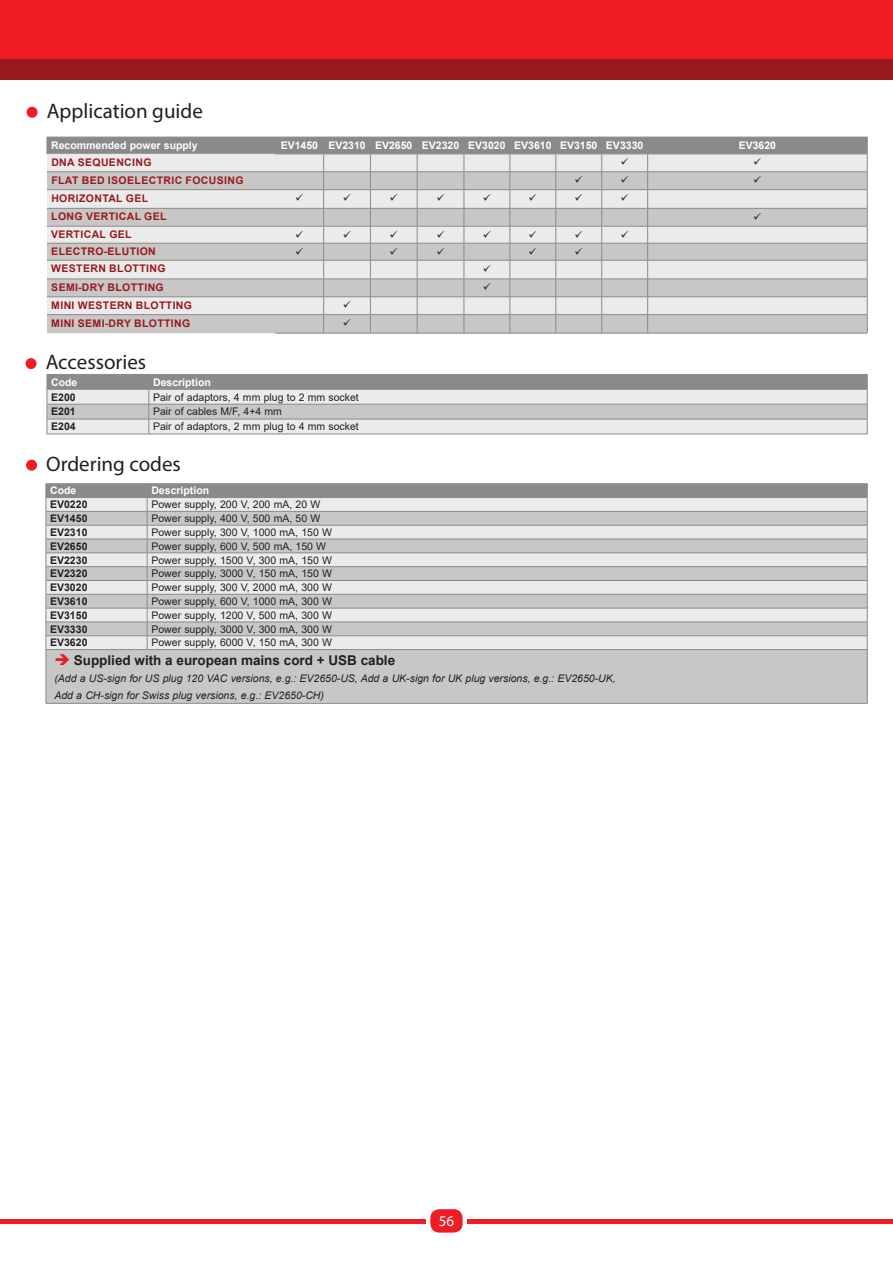
<style>
.page{position:relative;width:893px;height:1263px;background:#fff}
.page>*{position:absolute;margin:0;border:0;box-sizing:border-box;transform-origin:0 0}
.t1{font:21px "Myriad Pro";color:#231f20}
.t2{font:15px "Myriad Pro";color:#fff}
.t3{font:700 13.5px "Arial";color:#231f20}
.t4{font:10.5px "Arial";color:#231f20}
.t5{font:700 10.5px "Arial";letter-spacing:.035em;color:#981a1e}
.t6{font:italic 10.5px/16.8px "Arial";color:#231f20}
.t7{font:700 10.5px "Arial";color:#fff}
.t8{font:700 10.5px "Arial";color:#231f20}
.s1{color:#e61e24}
</style>
<div class="page">
<div style="left:0;top:0;width:893px;height:59px;background:#ee1d23"></div>
<div style="left:0;top:59px;width:893px;height:20px;background:#981a1e"></div>
<hr style="left:0;top:1219px;width:893px;height:4px;background:#ee1d23">
<div style="left:426px;top:1204px;width:41px;height:33px;background:#fff"></div>
<div style="left:430px;top:1209px;width:33px;height:23px;background:#ee1d23;border-radius:9px"></div>
<div style="left:26px;top:460px;width:11px;height:11px;background:#ee1d23;border-radius:50%"></div>
<div style="left:26px;top:358px;width:11px;height:11px;background:#ee1d23;border-radius:50%"></div>
<svg style="left:47px;top:374px;width:821px;height:60px;background:#c5c4c5"></svg>
<hr style="left:47px;top:434px;width:102px;height:1px;background:#8c898a">
<hr style="left:149px;top:434px;width:718px;height:1px;background:#8c898a">
<div style="left:46px;top:650px;width:821px;height:53px;background:#c8c7c6"></div>
<hr style="left:46px;top:483px;width:101px;height:1px;background:#8c898a">
<hr style="left:147px;top:483px;width:720px;height:1px;background:#8c898a">
<svg style="left:46px;top:484px;width:822px;height:165px;background:#cfcece"></svg>
<hr style="left:46px;top:649px;width:101px;height:1px;background:#8c898a">
<hr style="left:46px;top:650px;width:1px;height:53px;background:#8c898a">
<hr style="left:147px;top:649px;width:720px;height:1px;background:#8c898a">
<hr style="left:867px;top:650px;width:1px;height:53px;background:#8c898a">
<hr style="left:46px;top:703px;width:101px;height:1px;background:#8c898a">
<hr style="left:147px;top:703px;width:720px;height:1px;background:#8c898a">
<div style="left:27px;top:107px;width:11px;height:11px;background:#ee1d23;border-radius:50%"></div>
<hr style="left:275px;top:333px;width:49px;height:1px;background:#8c898a">
<hr style="left:324px;top:333px;width:46px;height:1px;background:#8c898a">
<hr style="left:370px;top:333px;width:47px;height:1px;background:#8c898a">
<hr style="left:417px;top:333px;width:47px;height:1px;background:#8c898a">
<hr style="left:464px;top:333px;width:46px;height:1px;background:#8c898a">
<hr style="left:510px;top:333px;width:46px;height:1px;background:#8c898a">
<hr style="left:556px;top:333px;width:46px;height:1px;background:#8c898a">
<hr style="left:602px;top:333px;width:46px;height:1px;background:#8c898a">
<hr style="left:648px;top:333px;width:219px;height:1px;background:#8c898a">
<svg style="left:47px;top:137px;width:821px;height:196px;background:#cecdcd"></svg>
<h1 class="t1" style="left:47px;top:98px;width:158px">Application guide</h1>
<p class="t7" style="left:51px;top:138px;width:148px">RECOMMENDED POWER SUPPLY</p>
<p class="t7" style="left:281px;top:138px;width:364px">EV1450 EV2310 EV2650 EV2320 EV3020 EV3610 EV3150 EV3330</p>
<p class="t7" style="left:739px;top:138px;width:39px">EV3620</p>
<p class="t5" style="left:51px;top:155px;width:42px">DNA SEQUENCING</p>
<p class="t5" style="left:51px;top:173px;width:15px">FLAT</p>
<p class="t5" style="left:82px;top:173px;width:9px">BED</p>
<p class="t5" style="left:108px;top:173px;width:12px">ISOELECTRIC</p>
<p class="t5" style="left:186px;top:173px;width:15px">FOCUSING</p>
<p class="t5" style="left:51px;top:190px;width:16px">HORI</p>
<p class="t5" style="left:79px;top:190px;width:16px">ZONTAL</p>
<p class="t5" style="left:126px;top:190px;width:16px">GEL</p>
<p class="t5" style="left:51px;top:209px;width:16px">LONG</p>
<p class="t5" style="left:86px;top:209px;width:16px">VERTICAL</p>
<p class="t5" style="left:144px;top:209px;width:16px">GEL</p>
<p class="t5" style="left:51px;top:227px;width:15px">VERTICAL</p>
<p class="t5" style="left:109px;top:227px;width:16px">GEL</p>
<p class="t5" style="left:51px;top:244px;width:16px">ELECTRO</p>
<p class="t5" style="left:104px;top:244px;width:12px">-ELUTION</p>
<p class="t5" style="left:51px;top:261px;width:19px">WESTERN</p>
<p class="t5" style="left:109px;top:261px;width:16px">BLOTTING</p>
<p class="t5" style="left:51px;top:280px;width:15px">SEMI</p>
<p class="t5" style="left:78px;top:280px;width:12px">-DRY</p>
<p class="t5" style="left:108px;top:280px;width:16px">BLOTTING</p>
<p class="t5" style="left:51px;top:298px;width:15px">MINI</p>
<p class="t5" style="left:78px;top:298px;width:19px">WESTERN</p>
<p class="t5" style="left:136px;top:298px;width:16px">BLOTTING</p>
<p class="t5" style="left:51px;top:315px;width:15px">MINI</p>
<p class="t5" style="left:78px;top:315px;width:15px">SEMI</p>
<p class="t5" style="left:105px;top:315px;width:12px">-DRY</p>
<p class="t5" style="left:134px;top:315px;width:16px">BLOTTING</p>
<h1 class="t1" style="left:46px;top:349px;width:102px">Accessories</h1>
<p class="t7" style="left:51px;top:375px;width:28px">CODE</p>
<p class="t7" style="left:153px;top:375px;width:59px">DESCRIPTION</p>
<p class="t8" style="left:51px;top:389px;width:26px">E200</p>
<p class="t4" style="left:153px;top:390px;width:207px">Pair of adaptors, 4 mm plug to 2 mm socket</p>
<p class="t8" style="left:51px;top:404px;width:26px">E201</p>
<p class="t4" style="left:153px;top:404px;width:130px">Pair of cables M/F, 4+4 mm</p>
<p class="t8" style="left:51px;top:419px;width:26px">E204</p>
<p class="t4" style="left:153px;top:419px;width:207px">Pair of adaptors, 2 mm plug to 4 mm socket</p>
<h1 class="t1" style="left:46px;top:451px;width:136px">Ordering codes</h1>
<p class="t7" style="left:50px;top:483px;width:28px">CODE</p>
<p class="t7" style="left:151px;top:483px;width:59px">DESCRIPTION</p>
<p class="t8" style="left:50px;top:497px;width:39px">EV0220</p>
<p class="t4" style="left:151px;top:497px;width:170px">Power supply, 200 V, 200 mA, 20 W</p>
<p class="t8" style="left:50px;top:511px;width:39px">EV1450</p>
<p class="t4" style="left:151px;top:511px;width:170px">Power supply, 400 V, 500 mA, 50 W</p>
<p class="t8" style="left:50px;top:525px;width:39px">EV2310</p>
<p class="t4" style="left:151px;top:525px;width:182px">Power supply, 300 V, 1000 mA, 150 W</p>
<p class="t8" style="left:50px;top:539px;width:39px">EV2650</p>
<p class="t4" style="left:151px;top:539px;width:176px">Power supply, 600 V, 500 mA, 150 W</p>
<p class="t8" style="left:50px;top:552px;width:39px">EV2230</p>
<p class="t4" style="left:151px;top:553px;width:182px">Power supply, 1500 V, 300 mA, 150 W</p>
<p class="t8" style="left:50px;top:566px;width:39px">EV2320</p>
<p class="t4" style="left:151px;top:566px;width:182px">Power supply, 3000 V, 150 mA, 150 W</p>
<p class="t8" style="left:50px;top:580px;width:39px">EV3020</p>
<p class="t4" style="left:151px;top:580px;width:182px">Power supply, 300 V, 2000 mA, 300 W</p>
<p class="t8" style="left:50px;top:594px;width:39px">EV3610</p>
<p class="t4" style="left:151px;top:594px;width:182px">Power supply, 600 V, 1000 mA, 300 W</p>
<p class="t8" style="left:50px;top:608px;width:39px">EV3150</p>
<p class="t4" style="left:151px;top:608px;width:182px">Power supply, 1200 V, 500 mA, 300 W</p>
<p class="t8" style="left:50px;top:622px;width:39px">EV3330</p>
<p class="t4" style="left:151px;top:622px;width:182px">Power supply, 3000 V, 300 mA, 300 W</p>
<p class="t8" style="left:50px;top:635px;width:39px">EV3620</p>
<p class="t4" style="left:151px;top:635px;width:182px">Power supply, 6000 V, 150 mA, 300 W</p>
<p class="t3" style="left:54px;top:651px;width:342px"><span class="s1">➔</span> SUPPLIED WITH A EUROPEAN MAINS CORD + USB CABLE</p>
<p class="t6" style="left:54px;top:670px;width:563px">(Add a US-sign for US plug 120 VAC versions, e.g.: EV2650-US, Add a UK-sign for UK plug versions, e.g.: EV2650-UK,<br>Add a CH-sign for Swiss plug versions, e.g.: EV2650-CH)</p>
<h2 class="t2" style="left:439px;top:1212px;width:17px">56</h2>
</div>
